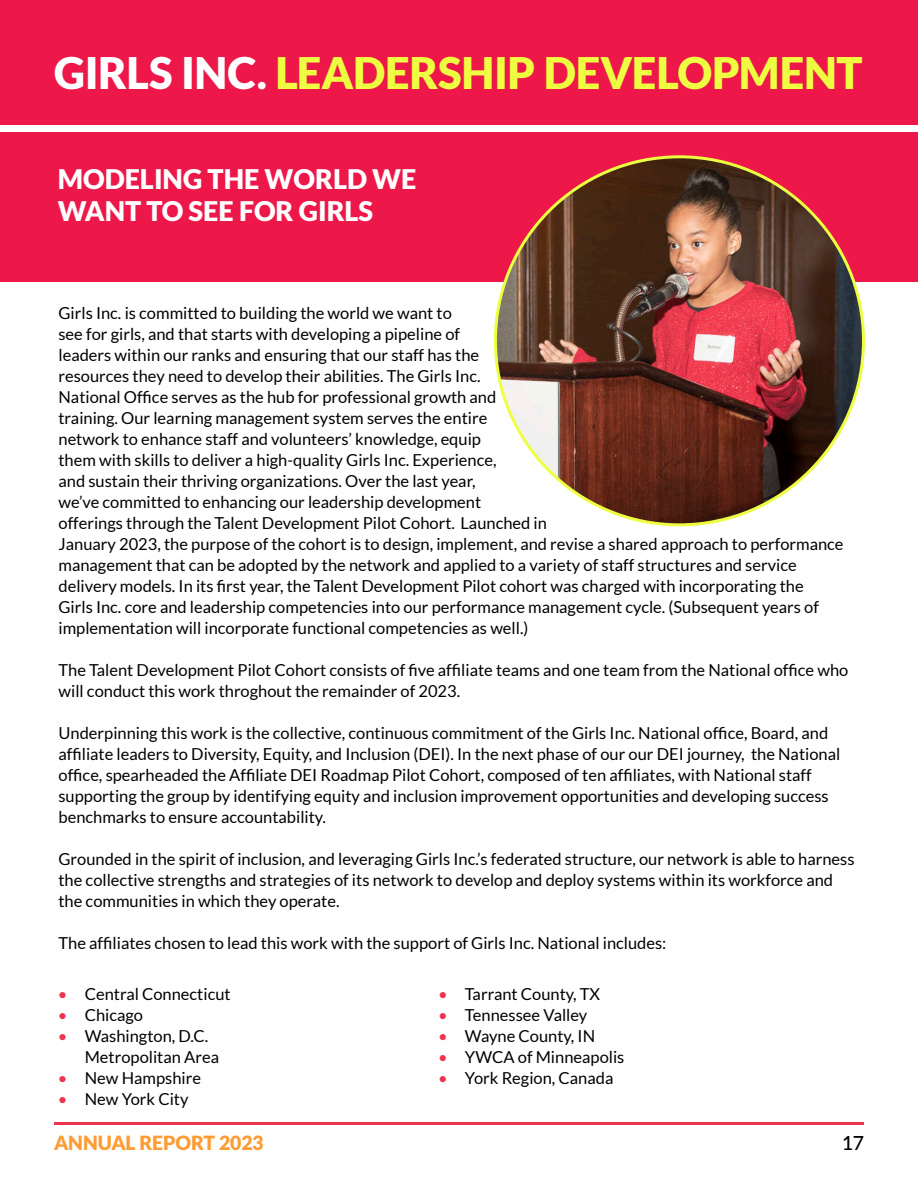
<style>
.page{position:relative;width:918px;height:1188px;background:#fff}
.page>*{position:absolute;margin:0;border:0;box-sizing:border-box;transform-origin:0 0}
.Paragraph_Style_2_Black_small{font:900 43.5px "Lato";letter-spacing:-.005em;color:#eeff41}
.t1{font:900 27px/32.4px "Lato";color:#fff}
.H3_Board{font:900 19.5px "Lato";letter-spacing:-.01em;color:#ff9c33}
.H3_Board-2{font:500 19.5px "Lato";color:#000}
.t2{font:16.5px/21px "Lato";color:#000}
.s1{color:#fff}
.s2{color:#ee344f}
</style>
<div class="page">
<div style="left:0;top:0;width:918px;height:124px;background:#ed1849"></div>
<hr style="left:54px;top:1122px;width:810px;height:3px;background:#ee344f">
<div style="left:0;top:132px;width:918px;height:150px;background:#ed1849"></div>
<img style="left:495px;top:157px;width:368px;height:368px;border-radius:184px">
<p class="Paragraph_Style_2_Black_small" style="left:54px;top:48px;width:810px"><span class="s1">GIRLS INC.</span> LEADERSHIP DEVELOPMENT</p>
<p class="t1" style="left:58px;top:162px;width:360px">MODELING THE WORLD WE<br>WANT TO SEE FOR GIRLS</p>
<p class="t2" style="left:58px;top:303px;width:490px">Girls Inc. is committed to building the world we want to<br>see for girls, and that starts with developing a pipeline of<br>leaders within our ranks and ensuring that our staff has the resources they need to develop their abilities. The Girls Inc.<br>National Office serves as the hub for professional growth and training. Our learning management system serves the entire network to enhance staff and volunteers’ knowledge, equip<br>them with skills to deliver a high-quality Girls Inc. Experience,<br>and sustain their thriving organizations. Over the last year,<br>we’ve committed to enhancing our leadership development offerings through the Talent Development Pilot Cohort. Launched in</p>
<p class="t2" style="left:58px;top:533px;width:787px">January 2023, the purpose of the cohort is to design, implement, and revise a shared approach to performance management that can be adopted by the network and applied to a variety of staff structures and service delivery models. In its first year, the Talent Development Pilot cohort was charged with incorporating the<br>Girls Inc. core and leadership competencies into our performance management cycle. (Subsequent years of implementation will incorporate functional competencies as well.)</p>
<p class="t2" style="left:58px;top:659px;width:791px">The Talent Development Pilot Cohort consists of five affiliate teams and one team from the National office who will conduct this work throghout the remainder of 2023.</p>
<p class="t2" style="left:58px;top:722px;width:783px">Underpinning this work is the collective, continuous commitment of the Girls Inc. National office, Board, and affiliate leaders to Diversity, Equity, and Inclusion (DEI). In the next phase of our our DEI journey, the National office, spearheaded the Affiliate DEI Roadmap Pilot Cohort, composed of ten affiliates, with National staff supporting the group by identifying equity and inclusion improvement opportunities and developing success benchmarks to ensure accountability.</p>
<p class="t2" style="left:58px;top:848px;width:798px">Grounded in the spirit of inclusion, and leveraging Girls Inc.’s federated structure, our network is able to harness the collective strengths and strategies of its network to develop and deploy systems within its workforce and the communities in which they operate.</p>
<p class="t2" style="left:58px;top:932px;width:609px">The affiliates chosen to lead this work with the support of Girls Inc. National includes:</p>
<p class="t2" style="left:58px;top:984px;width:174px"><span class="s2">•</span> Central Connecticut</p>
<p class="t2" style="left:58px;top:1005px;width:87px"><span class="s2">•</span> Chicago</p>
<p class="t2" style="left:85px;top:1026px;width:136px;text-indent:-27px"><span class="s2">•</span> Washington, D.C.<br>Metropolitan Area</p>
<p class="t2" style="left:58px;top:1068px;width:145px"><span class="s2">•</span> New Hampshire</p>
<p class="t2" style="left:58px;top:1089px;width:132px"><span class="s2">•</span> New York City</p>
<p class="t2" style="left:438px;top:984px;width:164px"><span class="s2">•</span> Tarrant County, TX</p>
<p class="t2" style="left:438px;top:1005px;width:151px"><span class="s2">•</span> Tennessee Valley</p>
<p class="t2" style="left:438px;top:1026px;width:159px"><span class="s2">•</span> Wayne County, IN</p>
<p class="t2" style="left:438px;top:1047px;width:188px"><span class="s2">•</span> YWCA of Minneapolis</p>
<p class="t2" style="left:438px;top:1068px;width:177px"><span class="s2">•</span> York Region, Canada</p>
<p class="H3_Board" style="left:54px;top:1131px;width:211px">ANNUAL REPORT 2023</p>
<p class="H3_Board-2" style="left:842px;top:1129px;width:23px">17</p>
</div>
